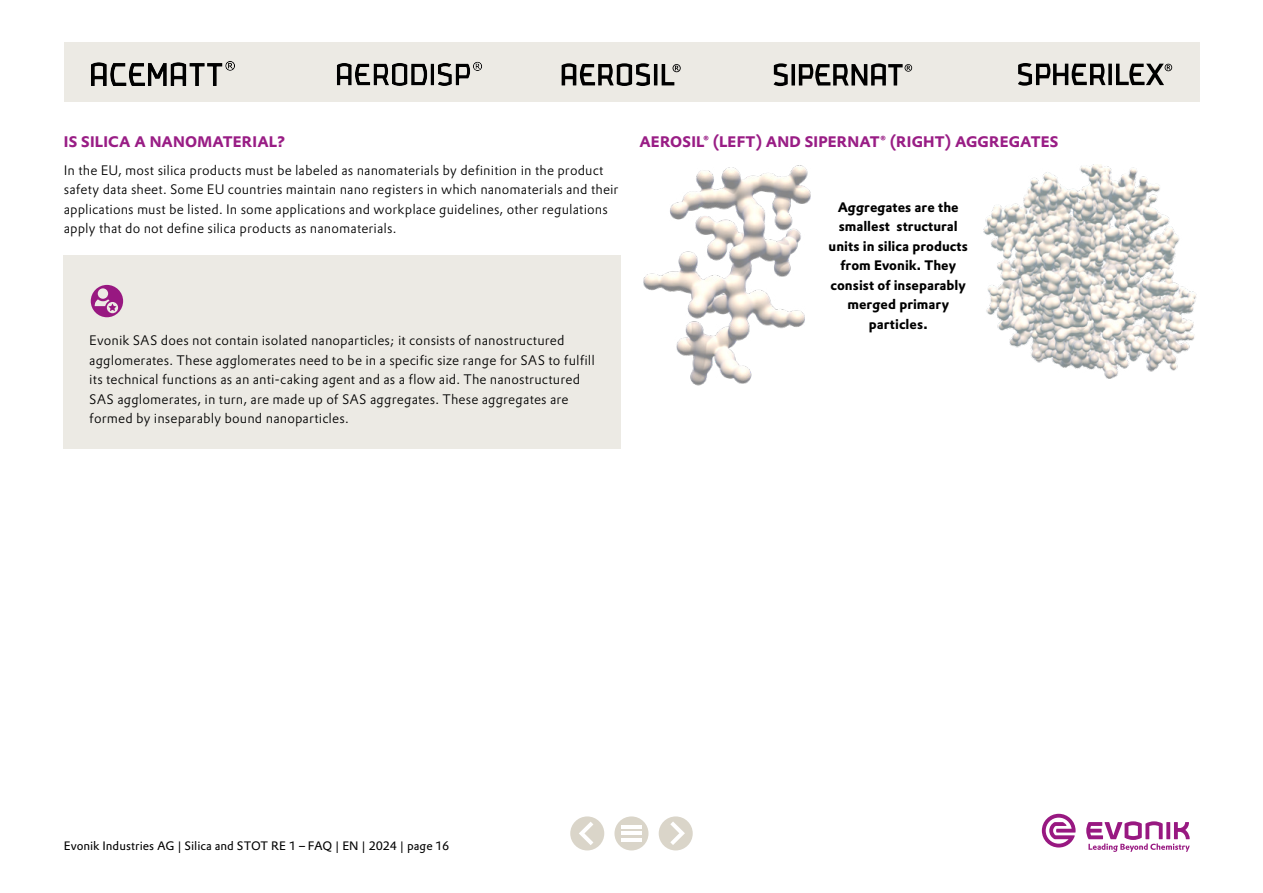
<style>
.page{position:relative;width:1263px;height:893px;background:#fff}
.page>*{position:absolute;margin:0;border:0;box-sizing:border-box;transform-origin:0 0}
.t1{font:700 15px "Evonik Prokyon";letter-spacing:.01em;color:#991d85}
.t2{font:300 13.5px/19.5px "Evonik Prokyon";letter-spacing:.01em;color:#000}
.t3{font:700 13.5px/19.5px "Evonik Prokyon";letter-spacing:.005em;color:#000;text-align:center}
.t4{font:12px "Evonik Prokyon";color:#000}
</style>
<div class="page">
<svg style="left:1086px;top:821px;width:104px;height:31px"></svg>
<svg style="left:1042px;top:814px;width:33px;height:33px"></svg>
<div style="left:64px;top:255px;width:557px;height:194px;background:#eceae4"></div>
<svg style="left:91px;top:285px;width:32px;height:32px"></svg>
<div style="left:570px;top:816px;width:34px;height:34px;background:#dad5c9;border-radius:50%"></div>
<svg style="left:579px;top:822px;width:14px;height:23px"></svg>
<div style="left:659px;top:816px;width:34px;height:34px;background:#dad5c9;border-radius:50%"></div>
<svg style="left:670px;top:822px;width:15px;height:23px"></svg>
<div style="left:614px;top:816px;width:34px;height:34px;background:#dad5c9;border-radius:50%"></div>
<hr style="left:621px;top:825px;width:21px;height:3px;background:#fff">
<hr style="left:621px;top:832px;width:21px;height:3px;background:#fff">
<hr style="left:621px;top:838px;width:21px;height:4px;background:#fff">
<img style="left:643px;top:165px;width:168px;height:221px">
<img style="left:983px;top:165px;width:214px;height:214px">
<div style="left:64px;top:43px;width:1135px;height:59px;background:#eceae4"></div>
<svg style="left:562px;top:63px;width:88px;height:23px"></svg>
<hr style="left:654px;top:64px;width:3px;height:21px;background:#000">
<svg style="left:662px;top:64px;width:19px;height:21px"></svg>
<svg style="left:1018px;top:63px;width:87px;height:23px"></svg>
<svg style="left:1108px;top:64px;width:4px;height:21px"></svg>
<svg style="left:1116px;top:64px;width:56px;height:21px"></svg>
<svg style="left:774px;top:63px;width:14px;height:23px"></svg>
<svg style="left:791px;top:64px;width:4px;height:22px"></svg>
<svg style="left:799px;top:63px;width:113px;height:23px"></svg>
<img style="left:279px;top:42px;width:262px;height:44px">
<img style="left:92px;top:61px;width:143px;height:25px">
<p class="t1" style="left:64px;top:129px;width:223px">IS SILICA A NANOMATERIAL?</p>
<p class="t2" style="left:64px;top:159px;width:556px">In the EU, most silica products must be labeled as nanomaterials by definition in the product safety data sheet. Some EU countries maintain nano registers in which nanomaterials and their applications must be listed. In some applications and workplace guidelines, other regulations apply that do not define silica products as nanomaterials.</p>
<p class="t2" style="left:89px;top:330px;width:507px">Evonik SAS does not contain isolated nanoparticles; it consists of nanostructured agglomerates. These agglomerates need to be in a specific size range for SAS to fulfill its technical functions as an anti-caking agent and as a flow aid. The nanostructured SAS agglomerates, in turn, are made up of SAS aggregates. These aggregates are formed by inseparably bound nanoparticles.</p>
<p class="t1" style="left:639px;top:129px;width:420px">AEROSIL® (LEFT) AND SIPERNAT® (RIGHT) AGGREGATES</p>
<p class="t3" style="left:828px;top:196px;width:141px">Aggregates are the smallest structural units in silica products from Evonik. They consist of inseparably merged primary particles.</p>
<p class="t4" style="left:64px;top:837px;width:387px">Evonik Industries AG | Silica and STOT RE 1 – FAQ | EN | 2024 | page 16</p>
</div>
